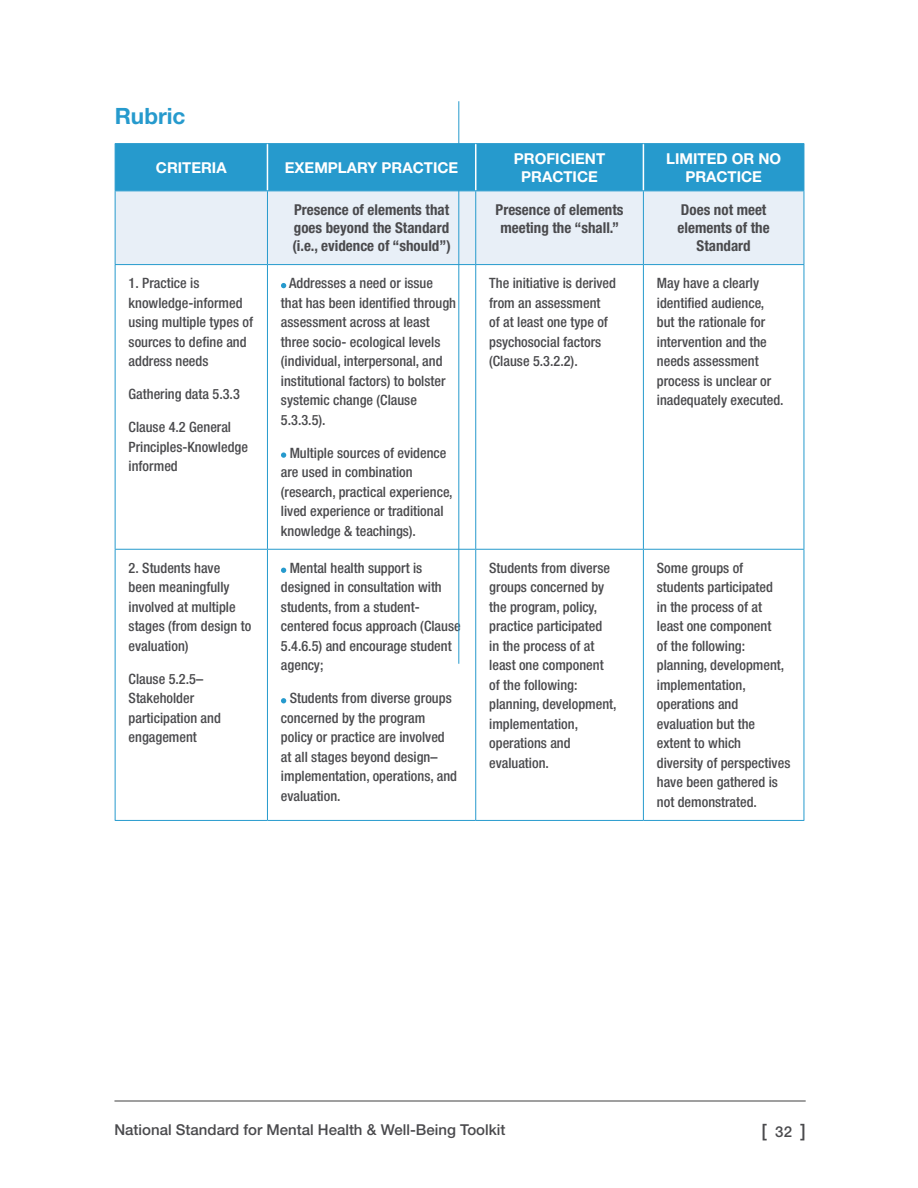
<style>
.page{position:relative;width:918px;height:1188px;background:#fff}
.page>*{position:absolute;margin:0;border:0;box-sizing:border-box;transform-origin:0 0}
.H3_Blue{font:700 22.5px "Helvetica Neue LT Std";color:#269acd}
.t1{font:500 18px "Helvetica Neue LT Std";color:#4a4a4d}
.Body_Text{font:700 condensed 15px/18px "Helvetica Neue LT Std";color:#4a4a4d;text-align:center}
.Body_Text-2{font:700 15px/18px "Helvetica Neue LT Std";color:#fff;text-align:center}
.t2{font:500 15px "Helvetica Neue LT Std";color:#4a4a4d}
.Body_Text-3{font:500 condensed 14.25px/19.5px "Helvetica Neue LT Std";color:#4a4a4d}
.s1{font-size:15px}
</style>
<div class="page">
<hr style="left:114px;top:1101px;width:692px;height:1px;background:#404040">
<div style="left:116px;top:144px;width:688px;height:46px;background:#269acd"></div>
<div style="left:116px;top:191px;width:688px;height:73px;background:#e8eff7"></div>
<hr style="left:115px;top:191px;width:1px;height:73px;background:#269acd">
<hr style="left:267px;top:191px;width:1px;height:73px;background:#269acd">
<hr style="left:475px;top:191px;width:1px;height:73px;background:#269acd">
<hr style="left:643px;top:191px;width:1px;height:73px;background:#269acd">
<hr style="left:804px;top:191px;width:1px;height:73px;background:#269acd">
<hr style="left:115px;top:264px;width:152px;height:1px;background:#269acd">
<hr style="left:115px;top:265px;width:1px;height:284px;background:#269acd">
<hr style="left:267px;top:264px;width:209px;height:1px;background:#269acd">
<hr style="left:267px;top:265px;width:1px;height:284px;background:#269acd">
<hr style="left:476px;top:264px;width:167px;height:1px;background:#269acd">
<hr style="left:475px;top:265px;width:1px;height:284px;background:#269acd">
<hr style="left:643px;top:264px;width:161px;height:1px;background:#269acd">
<hr style="left:643px;top:265px;width:1px;height:284px;background:#269acd">
<hr style="left:804px;top:265px;width:1px;height:284px;background:#269acd">
<hr style="left:115px;top:549px;width:152px;height:1px;background:#269acd">
<hr style="left:115px;top:550px;width:1px;height:270px;background:#269acd">
<hr style="left:267px;top:549px;width:209px;height:1px;background:#269acd">
<hr style="left:267px;top:550px;width:1px;height:270px;background:#269acd">
<hr style="left:476px;top:549px;width:167px;height:1px;background:#269acd">
<hr style="left:475px;top:550px;width:1px;height:270px;background:#269acd">
<hr style="left:643px;top:549px;width:161px;height:1px;background:#269acd">
<hr style="left:643px;top:550px;width:1px;height:270px;background:#269acd">
<hr style="left:804px;top:550px;width:1px;height:270px;background:#269acd">
<hr style="left:267px;top:144px;width:1px;height:46px;background:#fff">
<hr style="left:475px;top:144px;width:1px;height:46px;background:#fff">
<hr style="left:643px;top:144px;width:1px;height:46px;background:#fff">
<hr style="left:115px;top:143px;width:152px;height:1px;background:#269acd">
<hr style="left:115px;top:144px;width:1px;height:46px;background:#269acd">
<hr style="left:267px;top:143px;width:209px;height:1px;background:#269acd">
<hr style="left:476px;top:143px;width:167px;height:1px;background:#269acd">
<hr style="left:643px;top:143px;width:161px;height:1px;background:#269acd">
<hr style="left:804px;top:144px;width:1px;height:46px;background:#269acd">
<hr style="left:115px;top:190px;width:152px;height:1px;background:#269acd">
<hr style="left:267px;top:190px;width:209px;height:1px;background:#269acd">
<hr style="left:476px;top:190px;width:167px;height:1px;background:#269acd">
<hr style="left:643px;top:190px;width:161px;height:1px;background:#269acd">
<hr style="left:115px;top:820px;width:152px;height:1px;background:#269acd">
<hr style="left:267px;top:820px;width:209px;height:1px;background:#269acd">
<hr style="left:476px;top:820px;width:167px;height:1px;background:#269acd">
<hr style="left:643px;top:820px;width:161px;height:1px;background:#269acd">
<svg style="left:281px;top:283px;width:5px;height:5px"></svg>
<svg style="left:281px;top:452px;width:5px;height:6px"></svg>
<svg style="left:281px;top:568px;width:5px;height:5px"></svg>
<svg style="left:281px;top:698px;width:5px;height:5px"></svg>
<hr style="left:459px;top:101px;width:1px;height:563px;background:#269acd">
<p class="H3_Blue" style="left:115px;top:102px;width:72px">Rubric</p>
<p class="Body_Text-2" style="left:156px;top:158px;width:72px">CRITERIA</p>
<p class="Body_Text-2" style="left:285px;top:158px;width:175px">EXEMPLARY PRACTICE</p>
<p class="Body_Text-2" style="left:514px;top:149px;width:93px">PROFICIENT<br>PRACTICE</p>
<p class="Body_Text-2" style="left:666px;top:149px;width:116px">LIMITED OR NO<br>PRACTICE</p>
<p class="Body_Text" style="left:292px;top:201px;width:160px;text-align:justify">Presence of elements that goes beyond the Standard (i.e., evidence of “should”)</p>
<p class="Body_Text" style="left:496px;top:201px;width:129px">Presence of elements meeting the “shall.”</p>
<p class="Body_Text" style="left:678px;top:201px;width:94px">Does not meet elements of the<br>Standard</p>
<p class="Body_Text-3" style="left:129px;top:273px;width:126px">1. Practice is knowledge-informed using multiple types of sources to define and address needs</p>
<p class="Body_Text-3" style="left:129px;top:384px;width:113px">Gathering data 5.3.3</p>
<p class="Body_Text-3" style="left:129px;top:417px;width:121px">Clause 4.2 General<br>Principles-Knowledge informed</p>
<p class="Body_Text-3" style="left:281px;top:273px;width:177px;text-indent:8px">Addresses a need or issue that has been identified through assessment across at least three socio- ecological levels (individual, interpersonal, and institutional factors) to bolster systemic change (Clause<br>5.3.3.5).</p>
<p class="Body_Text-3" style="left:281px;top:443px;width:173px;text-indent:9px">Multiple sources of evidence are used in combination (research, practical experience, lived experience or traditional knowledge &amp; teachings).</p>
<p class="Body_Text-3" style="left:489px;top:273px;width:128px">The initiative is derived from an assessment<br>of at least one type of psychosocial factors (Clause 5.3.2.2).</p>
<p class="Body_Text-3" style="left:657px;top:273px;width:128px">May have a clearly identified audience, but the rationale for intervention and the needs assessment process is unclear or inadequately executed.</p>
<p class="Body_Text-3" style="left:129px;top:558px;width:124px">2. Students have<br>been meaningfully involved at multiple stages (from design to evaluation)</p>
<p class="Body_Text-3" style="left:129px;top:669px;width:94px">Clause 5.2.5–<br>Stakeholder participation and engagement</p>
<p class="Body_Text-3" style="left:281px;top:558px;width:181px;text-indent:9px">Mental health support is designed in consultation with students, from a student&shy;centered focus approach (Clause<br>5.4.6.5) and encourage student agency;</p>
<p class="Body_Text-3" style="left:281px;top:688px;width:178px;text-indent:9px">Students from diverse groups concerned by the program policy or practice are involved at all stages beyond design– implementation, operations, and evaluation.</p>
<p class="Body_Text-3" style="left:489px;top:558px;width:129px">Students from diverse groups concerned by the program, policy, practice participated<br>in the process of at least one component of the following: planning, development, implementation, operations and evaluation.</p>
<p class="Body_Text-3" style="left:657px;top:558px;width:135px">Some groups of students participated<br>in the process of at least one component<br>of the following: planning, development, implementation, operations and evaluation but the extent to which diversity of perspectives have been gathered is not demonstrated.</p>
<p class="t2" style="left:114px;top:1121px;width:392px">National Standard for Mental Health &amp; Well-Being Toolkit</p>
<p class="t1" style="left:762px;top:1120px;width:46px">[ <span class="s1">32</span> ]</p>
</div>
